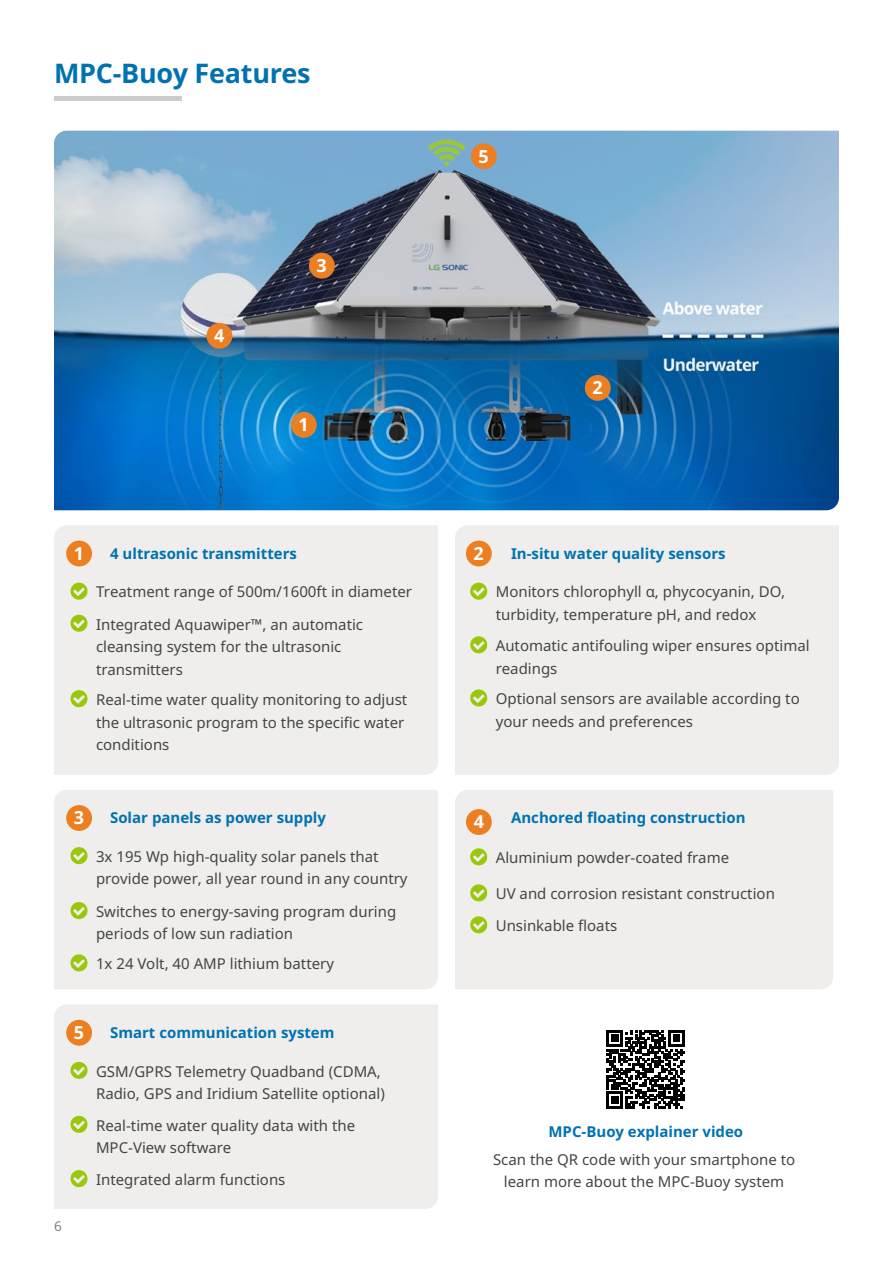
<style>
.page{position:relative;width:893px;height:1263px;background:#fff}
.page>*{position:absolute;margin:0;border:0;box-sizing:border-box;transform-origin:0 0}
.t1{font:700 27px "Noto Sans";letter-spacing:-.01em;color:#0072b2}
.t2{font:700 18px "Noto Sans";color:#fff}
.t3{font:15px/22.5px "Noto Sans";color:#444}
.t4{font:700 15px "Noto Sans";color:#0072b2}
.t5{font:13.5px "Noto Sans";color:#7f8080}
</style>
<div class="page">
<div style="left:54px;top:525px;width:384px;height:250px;background:#efeeed"></div>
<hr style="left:54px;top:97px;width:128px;height:4px;background:#cdcccb">
<img style="left:54px;top:131px;width:785px;height:379px">
<div style="left:291px;top:412px;width:26px;height:26px;background:#ed7f23;border-radius:50%"></div>
<div style="left:66px;top:541px;width:26px;height:25px;background:#ed7f23;border-radius:50%"></div>
<svg style="left:70px;top:583px;width:18px;height:17px"></svg>
<svg style="left:70px;top:615px;width:18px;height:17px"></svg>
<svg style="left:70px;top:690px;width:18px;height:17px"></svg>
<div style="left:585px;top:375px;width:26px;height:26px;background:#ed7f23;border-radius:50%"></div>
<div style="left:309px;top:253px;width:26px;height:26px;background:#ed7f23;border-radius:50%"></div>
<div style="left:207px;top:323px;width:25px;height:26px;background:#ed7f23;border-radius:50%"></div>
<div style="left:471px;top:143px;width:26px;height:26px;background:#ed7f23;border-radius:50%"></div>
<div style="left:455px;top:525px;width:384px;height:250px;background:#efeeed"></div>
<div style="left:466px;top:541px;width:26px;height:25px;background:#ed7f23;border-radius:50%"></div>
<svg style="left:470px;top:583px;width:17px;height:17px"></svg>
<svg style="left:470px;top:636px;width:17px;height:17px"></svg>
<svg style="left:470px;top:689px;width:17px;height:17px"></svg>
<div style="left:54px;top:790px;width:384px;height:199px;background:#efeeed"></div>
<div style="left:66px;top:805px;width:26px;height:26px;background:#ed7f23;border-radius:50%"></div>
<svg style="left:70px;top:847px;width:18px;height:17px"></svg>
<svg style="left:70px;top:902px;width:18px;height:17px"></svg>
<svg style="left:70px;top:954px;width:18px;height:17px"></svg>
<div style="left:455px;top:790px;width:378px;height:199px;background:#efeeed"></div>
<div style="left:466px;top:809px;width:26px;height:26px;background:#ed7f23;border-radius:50%"></div>
<svg style="left:470px;top:848px;width:17px;height:17px"></svg>
<svg style="left:470px;top:884px;width:17px;height:17px"></svg>
<svg style="left:470px;top:916px;width:17px;height:17px"></svg>
<div style="left:54px;top:1005px;width:384px;height:204px;background:#efeeed"></div>
<div style="left:66px;top:1020px;width:26px;height:26px;background:#ed7f23;border-radius:50%"></div>
<svg style="left:70px;top:1062px;width:18px;height:17px"></svg>
<svg style="left:70px;top:1116px;width:18px;height:17px"></svg>
<svg style="left:70px;top:1170px;width:18px;height:17px"></svg>
<svg style="left:428px;top:139px;width:38px;height:27px"></svg>
<svg style="left:606px;top:1030px;width:79px;height:78px"></svg>
<h1 class="t1" style="left:54px;top:54px;width:258px">MPC-Buoy Features</h1>
<p class="t2" style="left:214px;top:323px;width:12px">4</p>
<p class="t2" style="left:317px;top:253px;width:12px">3</p>
<p class="t2" style="left:299px;top:412px;width:12px">1</p>
<p class="t2" style="left:74px;top:541px;width:12px">1</p>
<p class="t4" style="left:110px;top:543px;width:188px">4 ultrasonic transmitters</p>
<p class="t3" style="left:96px;top:576px;width:318px;line-height:32.1px">Treatment range of 500m/1600ft in diameter<br>Integrated Aquawiper™, an automatic</p>
<p class="t3" style="left:96px;top:635px;width:247px">cleansing system for the ultrasonic transmitters</p>
<p class="t3" style="left:96px;top:688px;width:313px">Real-time water quality monitoring to adjust the ultrasonic program to the specific water conditions</p>
<p class="t2" style="left:74px;top:805px;width:12px">3</p>
<p class="t4" style="left:110px;top:807px;width:217px">Solar panels as power supply</p>
<p class="t3" style="left:96px;top:845px;width:313px">3x 195 Wp high-quality solar panels that provide power, all year round in any country</p>
<p class="t3" style="left:96px;top:900px;width:302px">Switches to energy-saving program during periods of low sun radiation</p>
<p class="t3" style="left:96px;top:952px;width:240px">1x 24 Volt, 40 AMP lithium battery</p>
<p class="t5" style="left:54px;top:1217px;width:9px">6</p>
<p class="t2" style="left:74px;top:1020px;width:12px">5</p>
<p class="t4" style="left:110px;top:1022px;width:226px">Smart communication system</p>
<p class="t3" style="left:96px;top:1059px;width:290px">GSM/GPRS Telemetry Quadband (CDMA,<br>Radio, GPS and Iridium Satellite optional)</p>
<p class="t3" style="left:96px;top:1113px;width:261px">Real-time water quality data with the<br>MPC-View software</p>
<p class="t3" style="left:96px;top:1168px;width:191px">Integrated alarm functions</p>
<p class="t2" style="left:479px;top:143px;width:12px">5</p>
<p class="t2" style="left:592px;top:375px;width:12px">2</p>
<p class="t2" style="left:474px;top:541px;width:12px">2</p>
<p class="t4" style="left:511px;top:543px;width:216px">In-situ water quality sensors</p>
<p class="t3" style="left:496px;top:580px;width:291px">Monitors chlorophyll α, phycocyanin, DO, turbidity, temperature pH, and redox</p>
<p class="t3" style="left:496px;top:634px;width:315px">Automatic antifouling wiper ensures optimal readings</p>
<p class="t3" style="left:496px;top:687px;width:305px">Optional sensors are available according to your needs and preferences</p>
<p class="t2" style="left:474px;top:809px;width:12px">4</p>
<p class="t4" style="left:511px;top:807px;width:236px">Anchored floating construction</p>
<p class="t3" style="left:496px;top:846px;width:235px">Aluminium powder-coated frame</p>
<p class="t3" style="left:496px;top:877px;width:281px;line-height:32px">UV and corrosion resistant construction<br>Unsinkable floats</p>
<p class="t4" style="left:548px;top:1121px;width:196px">MPC-Buoy explainer video</p>
<p class="t3" style="left:493px;top:1148px;width:304px;text-align:center">Scan the QR code with your smartphone to learn more about the MPC-Buoy system</p>
</div>
